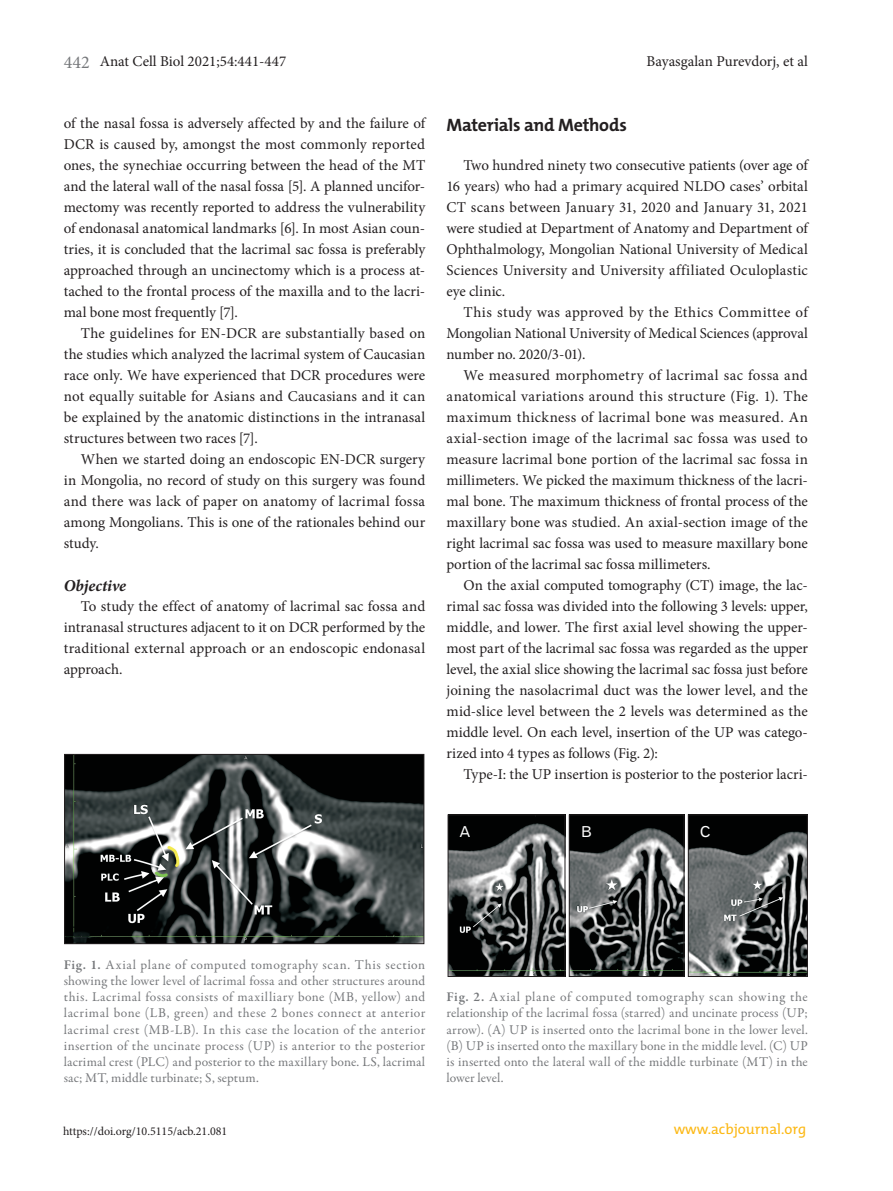
<style>
.page{position:relative;width:893px;height:1191px;background:#fff}
.page>*{position:absolute;margin:0;border:0;box-sizing:border-box;transform-origin:0 0}
.t1{font:700 18px "The Mix";letter-spacing:-.015em;color:#231f20}
.t2{font:italic 700 16.5px "Minion Pro";letter-spacing:-.005em;color:#231f20}
.t3{font:15px/21px "Minion Pro";color:#231f20;text-align:justify}
.t4{font:15px "Gothic 720 BT Roman B";color:#fff}
.t5{font:14.7px "The Mix";color:#fcb814}
.t6{font:13.5px/16.2px "Garamond Premr Pro";letter-spacing:.01em;color:#76787b;text-align:justify}
.t7{font:12px "Minion Pro";color:#231f20}
.s1{font-size:18px;color:#76787b}
.s2{font-weight:600}
</style>
<div class="page">
<img style="left:66px;top:756px;width:356px;height:186px">
<div style="left:64px;top:754px;width:360px;height:190px;border:1px solid #231f20"></div>
<svg style="left:448px;top:814px;width:360px;height:163px;background:#4e5050"></svg>
<p class="t3" style="left:64px;top:50px;width:224px"><span class="s1">442</span> Anat Cell Biol 2021;54:441-447</p>
<p class="t3" style="left:647px;top:50px;width:163px">Bayasgalan Purevdorj, et al</p>
<p class="t3" style="left:64px;top:113px;width:363px">of the nasal fossa is adversely affected by and the failure of DCR is caused by, amongst the most commonly reported ones, the synechiae occurring between the head of the MT and the lateral wall of the nasal fossa [5]. A planned uncifor&shy;mectomy was recently reported to address the vulnerability of endonasal anatomical landmarks [6]. In most Asian coun&shy;tries, it is concluded that the lacrimal sac fossa is preferably approached through an uncinectomy which is a process at&shy;tached to the frontal process of the maxilla and to the lacri&shy;mal bone most frequently [7].</p>
<p class="t3" style="left:64px;top:323px;width:363px;text-indent:17px">The guidelines for EN-DCR are substantially based on the studies which analyzed the lacrimal system of Caucasian race only. We have experienced that DCR procedures were not equally suitable for Asians and Caucasians and it can be explained by the anatomic distinctions in the intranasal structures between two races [7].</p>
<p class="t3" style="left:64px;top:449px;width:363px;text-indent:17px">When we started doing an endoscopic EN-DCR surgery in Mongolia, no record of study on this surgery was found and there was lack of paper on anatomy of lacrimal fossa among Mongolians. This is one of the rationales behind our study.</p>
<p class="t2" style="left:64px;top:574px;width:64px">Objective</p>
<p class="t3" style="left:64px;top:596px;width:363px;text-indent:17px">To study the effect of anatomy of lacrimal sac fossa and intranasal structures adjacent to it on DCR performed by the traditional external approach or an endoscopic endonasal approach.</p>
<p class="t1" style="left:446px;top:110px;width:182px">Materials and Methods</p>
<p class="t3" style="left:446px;top:155px;width:363px;text-indent:17px">Two hundred ninety two consecutive patients (over age of 16 years) who had a primary acquired NLDO cases’ orbital CT scans between January 31, 2020 and January 31, 2021 were studied at Department of Anatomy and Department of Ophthalmology, Mongolian National University of Medical Sciences University and University affiliated Oculoplastic eye clinic.</p>
<p class="t3" style="left:446px;top:302px;width:363px;text-indent:17px">This study was approved by the Ethics Committee of Mongolian National University of Medical Sciences (approval number no. 2020/3-01).</p>
<p class="t3" style="left:446px;top:365px;width:363px;text-indent:17px">We measured morphometry of lacrimal sac fossa and anatomical variations around this structure (Fig. 1). The maximum thickness of lacrimal bone was measured. An axial-section image of the lacrimal sac fossa was used to measure lacrimal bone portion of the lacrimal sac fossa in millimeters. We picked the maximum thickness of the lacri&shy;mal bone. The maximum thickness of frontal process of the maxillary bone was studied. An axial-section image of the right lacrimal sac fossa was used to measure maxillary bone portion of the lacrimal sac fossa millimeters.</p>
<p class="t3" style="left:446px;top:575px;width:363px;text-indent:17px">On the axial computed tomography (CT) image, the lac&shy;rimal sac fossa was divided into the following 3 levels: upper, middle, and lower. The first axial level showing the upper&shy;most part of the lacrimal sac fossa was regarded as the upper level, the axial slice showing the lacrimal sac fossa just before joining the nasolacrimal duct was the lower level, and the mid-slice level between the 2 levels was determined as the middle level. On each level, insertion of the UP was catego&shy;rized into 4 types as follows (Fig. 2):</p>
<p class="t3" style="left:463px;top:764px;width:346px">Type-I: the UP insertion is posterior to the posterior lacri-</p>
<p class="t4" style="left:460px;top:823px;width:12px">A</p>
<p class="t4" style="left:581px;top:823px;width:12px">B</p>
<p class="t4" style="left:700px;top:823px;width:12px">C</p>
<p class="t6" style="left:64px;top:956px;width:363px"><span class="s2">Fig. 1.</span> Axial plane of computed tomography scan. This section showing the lower level of lacrimal fossa and other structures around this. Lacrimal fossa consists of maxilliary bone (MB, yellow) and lacrimal bone (LB, green) and these 2 bones connect at anterior lacrimal crest (MB-LB). In this case the location of the anterior insertion of the uncinate process (UP) is anterior to the posterior lacrimal crest (PLC) and posterior to the maxillary bone. LS, lacrimal sac; MT, middle turbinate; S, septum.</p>
<p class="t6" style="left:446px;top:989px;width:363px"><span class="s2">Fig. 2.</span> Axial plane of computed tomography scan showing the relationship of the lacrimal fossa (starred) and uncinate process (UP; arrow). (A) UP is inserted onto the lacrimal bone in the lower level. (B) UP is inserted onto the maxillary bone in the middle level. (C) UP is inserted onto the lateral wall of the middle turbinate (MT) in the lower level.</p>
<p class="t7" style="left:63px;top:1123px;width:166px">https://doi.org/10.5115/acb.21.081</p>
<p class="t5" style="left:674px;top:1117px;width:134px">www.acbjournal.org</p>
</div>
